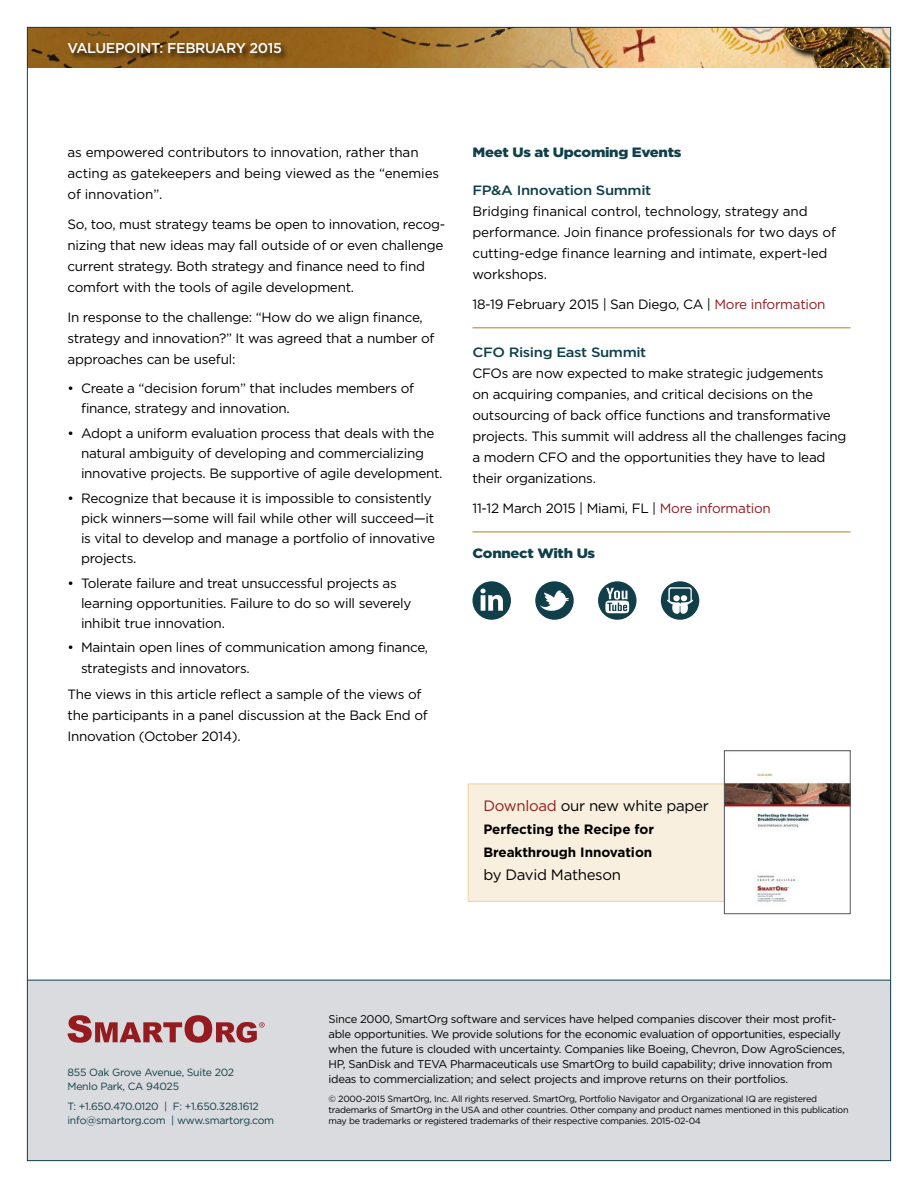
<style>
.page{position:relative;width:918px;height:1188px;background:#fff}
.page>*{position:absolute;margin:0;border:0;box-sizing:border-box;transform-origin:0 0}
.t1{font:15px "Gotham";letter-spacing:-.02em;color:#000}
.t2{font:500 14.25px "Gotham";letter-spacing:-.025em;color:#fff}
.t3{font:13.5px/21px "Gotham";letter-spacing:-.02em;color:#000}
.t4{font:700 13.5px/23.1px "Gotham";letter-spacing:-.005em;color:#000}
.t5{font:500 13.5px "Gotham";letter-spacing:-.025em;color:#103f4a;scale:1.1 1}
.t6{font:900 13.5px "Gotham";letter-spacing:-.02em;color:#103f4a;scale:1.1 1}
.t7{font:11.25px/15px "Gotham";letter-spacing:-.025em;color:#000}
.t8{font:10.5px/13.5px "Gotham";letter-spacing:-.025em;color:#103f4a}
.t9{font:9px/10.5px "Gotham";letter-spacing:-.025em;color:#000}
.s1{color:#941b20}
</style>
<div class="page">
<img style="left:29px;top:29px;width:860px;height:39px">
<div style="left:27px;top:980px;width:864px;height:181px;background:#dadbde"></div>
<hr style="left:27px;top:980px;width:864px;height:1px;background:#103f4a">
<svg style="left:68px;top:1015px;width:197px;height:28px"></svg>
<div style="left:67px;top:42px;width:222px;height:19px;background:#000;opacity:.75"></div>
<div style="left:473px;top:581px;width:38px;height:39px;background:#103f4a;border-radius:50%"></div>
<svg style="left:480px;top:589px;width:23px;height:22px"></svg>
<div style="left:535px;top:581px;width:39px;height:39px;background:#103f4a;border-radius:50%"></div>
<svg style="left:540px;top:590px;width:29px;height:21px"></svg>
<svg style="left:598px;top:581px;width:39px;height:39px"></svg>
<svg style="left:605px;top:588px;width:24px;height:25px"></svg>
<div style="left:661px;top:581px;width:38px;height:39px;background:#103f4a;border-radius:50%"></div>
<svg style="left:667px;top:587px;width:26px;height:29px"></svg>
<div style="left:673px;top:595px;width:7px;height:6px;background:#fff;border-radius:50%"></div>
<hr style="left:473px;top:327px;width:378px;height:1px;background:#b28f39">
<hr style="left:473px;top:531px;width:378px;height:1px;background:#b28f39">
<div style="left:468px;top:784px;width:381px;height:117px;background:#f8efde"></div>
<div style="left:468px;top:784px;width:382px;height:118px;border:1px solid #ecd59f"></div>
<img style="left:726px;top:773px;width:123px;height:130px">
<div style="left:724px;top:750px;width:127px;height:164px;border:1px solid #58595b"></div>
<p class="t2" style="left:68px;top:41px;width:216px">VALUEPOINT: FEBRUARY 2015</p>
<p class="t3" style="left:68px;top:143px;width:373px">as empowered contributors to innovation, rather than acting as gatekeepers and being viewed as the “enemies of innovation”.</p>
<p class="t3" style="left:68px;top:215px;width:379px">So, too, must strategy teams be open to innovation, recog&shy;nizing that new ideas may fall outside of or even challenge current strategy. Both strategy and finance need to find comfort with the tools of agile development.</p>
<p class="t3" style="left:68px;top:308px;width:369px">In response to the challenge: “How do we align finance, strategy and innovation?” It was agreed that a number of approaches can be useful:</p>
<p class="t3" style="left:81px;top:379px;width:335px;line-height:20.1px;text-indent:-14px">• Create a “decision forum” that includes members of finance, strategy and innovation.</p>
<p class="t3" style="left:81px;top:424px;width:363px;line-height:20.1px;text-indent:-14px">• Adopt a uniform evaluation process that deals with the natural ambiguity of developing and commercializing innovative projects. Be supportive of agile development.</p>
<p class="t3" style="left:81px;top:489px;width:356px;line-height:20.1px;text-indent:-14px">• Recognize that because it is impossible to consistently pick winners—some will fail while other will succeed—it is vital to develop and manage a portfolio of innovative projects.</p>
<p class="t3" style="left:81px;top:573px;width:332px;line-height:20.1px;text-indent:-14px">• Tolerate failure and treat unsuccessful projects as learning opportunities. Failure to do so will severely inhibit true innovation.</p>
<p class="t3" style="left:81px;top:638px;width:349px;text-indent:-14px">• Maintain open lines of communication among finance, strategists and innovators.</p>
<p class="t3" style="left:68px;top:684px;width:362px">The views in this article reflect a sample of the views of the participants in a panel discussion at the Back End of<br>Innovation (October 2014).</p>
<p class="t6" style="left:472px;top:146px;width:191px">Meet Us at Upcoming Events</p>
<p class="t5" style="left:472px;top:184px;width:164px">FP&amp;A Innovation Summit</p>
<p class="t3" style="left:472px;top:202px;width:365px">Bridging finanical control, technology, strategy and performance. Join finance professionals for two days of cutting-edge finance learning and intimate, expert-led workshops.</p>
<p class="t3" style="left:472px;top:295px;width:355px">18-19 February 2015 | San Diego, CA | <span class="s1">More information</span></p>
<p class="t5" style="left:472px;top:346px;width:160px">CFO Rising East Summit</p>
<p class="t3" style="left:472px;top:363px;width:376px">CFOs are now expected to make strategic judgements<br>on acquiring companies, and critical decisions on the outsourcing of back office functions and transformative projects. This summit will address all the challenges facing a modern CFO and the opportunities they have to lead their organizations.</p>
<p class="t3" style="left:472px;top:498px;width:300px">11-12 March 2015 | Miami, FL | <span class="s1">More information</span></p>
<p class="t6" style="left:472px;top:548px;width:113px">Connect With Us</p>
<p class="t1" style="left:483px;top:799px;width:227px"><span class="s1">Download</span> our new white paper</p>
<p class="t4" style="left:483px;top:819px;width:172px">Perfecting the Recipe for<br>Breakthrough Innovation</p>
<p class="t1" style="left:483px;top:868px;width:139px">by David Matheson</p>
<p class="t8" style="left:68px;top:1066px;width:168px">855 Oak Grove Avenue, Suite 202<br>Menlo Park, CA 94025</p>
<p class="t8" style="left:68px;top:1100px;width:208px">T: +1.650.470.0120 | F: +1.650.328.1612 info@smartorg.com | www.smartorg.com</p>
<p class="t7" style="left:328px;top:1012px;width:518px">Since 2000, SmartOrg software and services have helped companies discover their most profit&shy;able opportunities. We provide solutions for the economic evaluation of opportunities, especially when the future is clouded with uncertainty. Companies like Boeing, Chevron, Dow AgroSciences, HP, SanDisk and TEVA Pharmaceuticals use SmartOrg to build capability; drive innovation from ideas to commercialization; and select projects and improve returns on their portfolios.</p>
<p class="t9" style="left:328px;top:1095px;width:522px">© 2000-2015 SmartOrg, Inc. All rights reserved. SmartOrg, Portfolio Navigator and Organizational IQ are registered trademarks of SmartOrg in the USA and other countries. Other company and product names mentioned in this publication may be trademarks or registered trademarks of their respective companies. 2015-02-04</p>
</div>
